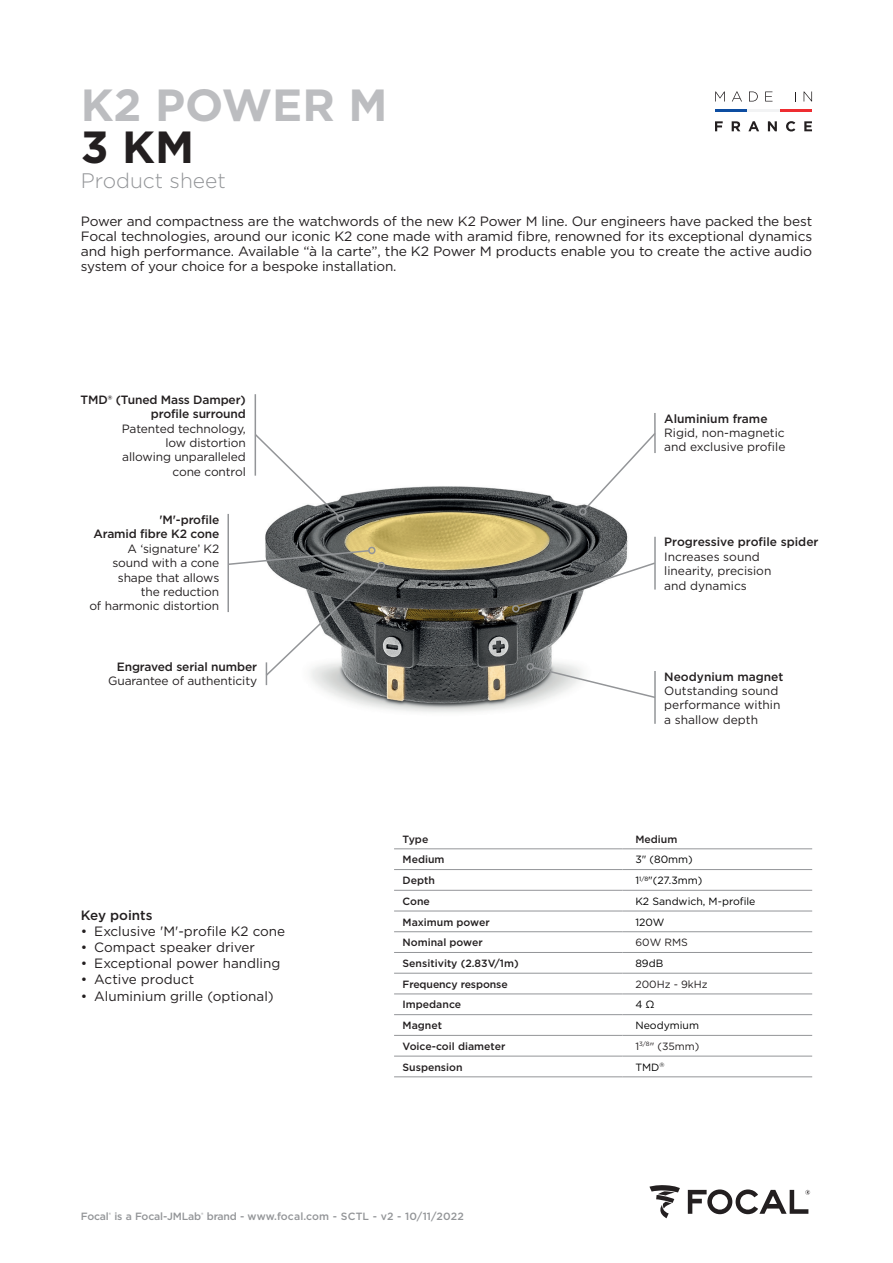
<style>
.page{position:relative;width:893px;height:1263px;background:#fff}
.page>*{position:absolute;margin:0;border:0;box-sizing:border-box;transform-origin:0 0}
.t1{font:700 45px "Gotham";color:#bcbdc0}
.t2{font:700 45px "Gotham";color:#231f20}
.t3{font:300 21px "Gotham";color:#939598}
.Chapô{font:13.5px/15px "Gotham";color:#231f20;text-align:justify}
.t4{font:500 13.5px "Gotham";color:#231f20}
.Point_gauche{font:12px/14.4px "Gotham";letter-spacing:-.01em;color:#231f20;text-align:right}
.Point_droite{font:12px/14.4px "Gotham";color:#231f20}
.Point_gauche-2{font:500 12px/14.4px "Gotham";letter-spacing:-.01em;color:#231f20;text-align:right}
.Point_droite-2{font:500 12px "Gotham";color:#231f20}
.t5{font:500 10.5px "Gotham";color:#231f20}
.t6{font:10.5px "Gotham";color:#010101}
.Normal_e{font:500 10.5px "Gotham";letter-spacing:-.01em;color:#939598}
.t7{font:10.5px "Gotham";color:#231f20}
</style>
<div class="page">
<img style="left:254px;top:394px;width:402px;height:319px">
<hr style="left:255px;top:394px;width:1px;height:82px;background:#939598">
<svg style="left:254px;top:433px;width:87px;height:85px"></svg>
<div style="left:337px;top:515px;width:7px;height:7px;border:2px solid #939598;border-radius:50%"></div>
<hr style="left:227px;top:514px;width:2px;height:98px;background:#939598">
<div style="left:368px;top:547px;width:8px;height:7px;border:2px solid #939598;border-radius:50%"></div>
<svg style="left:227px;top:549px;width:159px;height:136px"></svg>
<hr style="left:654px;top:537px;width:2px;height:53px;background:#939598">
<svg style="left:517px;top:561px;width:139px;height:49px"></svg>
<div style="left:512px;top:605px;width:8px;height:7px;border:2px solid #939598;border-radius:50%"></div>
<hr style="left:654px;top:671px;width:2px;height:53px;background:#939598">
<svg style="left:531px;top:666px;width:125px;height:33px"></svg>
<div style="left:526px;top:663px;width:8px;height:7px;border:2px solid #939598;border-radius:50%"></div>
<hr style="left:654px;top:413px;width:2px;height:40px;background:#939598">
<svg style="left:583px;top:432px;width:73px;height:79px"></svg>
<div style="left:579px;top:508px;width:8px;height:7px;border:2px solid #939598;border-radius:50%"></div>
<svg style="left:649px;top:1185px;width:31px;height:33px"></svg>
<svg style="left:688px;top:1189px;width:122px;height:25px"></svg>
<svg style="left:394px;top:849px;width:418px;height:207px"></svg>
<hr style="left:394px;top:1056px;width:229px;height:1px;background:#939598">
<hr style="left:623px;top:1056px;width:189px;height:1px;background:#939598">
<hr style="left:394px;top:1076px;width:229px;height:1px;background:#939598">
<hr style="left:623px;top:1076px;width:189px;height:1px;background:#939598">
<hr style="left:394px;top:848px;width:229px;height:1px;background:#939598">
<hr style="left:623px;top:848px;width:189px;height:1px;background:#939598">
<hr style="left:394px;top:869px;width:229px;height:1px;background:#939598">
<hr style="left:623px;top:869px;width:189px;height:1px;background:#939598">
<hr style="left:394px;top:890px;width:229px;height:1px;background:#939598">
<hr style="left:623px;top:890px;width:189px;height:1px;background:#939598">
<hr style="left:394px;top:911px;width:229px;height:1px;background:#939598">
<hr style="left:394px;top:931px;width:229px;height:1px;background:#939598">
<hr style="left:623px;top:911px;width:189px;height:1px;background:#939598">
<hr style="left:623px;top:931px;width:189px;height:1px;background:#939598">
<hr style="left:394px;top:952px;width:229px;height:1px;background:#939598">
<hr style="left:623px;top:952px;width:189px;height:1px;background:#939598">
<hr style="left:394px;top:973px;width:229px;height:1px;background:#939598">
<hr style="left:623px;top:973px;width:189px;height:1px;background:#939598">
<hr style="left:394px;top:994px;width:229px;height:1px;background:#939598">
<hr style="left:623px;top:994px;width:189px;height:1px;background:#939598">
<hr style="left:394px;top:1014px;width:229px;height:1px;background:#939598">
<hr style="left:394px;top:1035px;width:229px;height:1px;background:#939598">
<hr style="left:623px;top:1014px;width:189px;height:1px;background:#939598">
<hr style="left:623px;top:1035px;width:189px;height:1px;background:#939598">
<svg style="left:715px;top:92px;width:10px;height:9px"></svg>
<svg style="left:732px;top:91px;width:10px;height:10px"></svg>
<svg style="left:749px;top:92px;width:9px;height:9px"></svg>
<svg style="left:765px;top:92px;width:7px;height:9px"></svg>
<svg style="left:804px;top:92px;width:8px;height:9px"></svg>
<svg style="left:715px;top:121px;width:8px;height:10px"></svg>
<svg style="left:732px;top:121px;width:8px;height:10px"></svg>
<svg style="left:748px;top:121px;width:11px;height:10px"></svg>
<svg style="left:768px;top:121px;width:9px;height:10px"></svg>
<svg style="left:786px;top:121px;width:9px;height:10px"></svg>
<svg style="left:804px;top:121px;width:8px;height:10px"></svg>
<hr style="left:715px;top:109px;width:32px;height:3px;background:#0d4da1">
<hr style="left:780px;top:109px;width:32px;height:3px;background:#ee2d31">
<hr style="left:747px;top:109px;width:33px;height:3px;background:#f2f3f4">
<p class="t1" style="left:81px;top:75px;width:308px">K2 POWER M</p>
<p class="t2" style="left:81px;top:117px;width:115px">3 KM</p>
<p class="t3" style="left:81px;top:168px;width:147px">Product sheet</p>
<p class="Chapô" style="left:81px;top:214px;width:733px">Power and compactness are the watchwords of the new K2 Power M line. Our engineers have packed the best Focal technologies, around our iconic K2 cone made with aramid fibre, renowned for its exceptional dynamics and high performance. Available “à la carte”, the K2 Power M products enable you to create the active audio system of your choice for a bespoke installation.</p>
<p class="Point_gauche-2" style="left:81px;top:392px;width:167px">TMD® (Tuned Mass Damper) profile surround</p>
<p class="Point_gauche" style="left:122px;top:421px;width:126px">Patented technology,</p>
<p class="Point_gauche" style="left:166px;top:435px;width:82px">low distortion</p>
<p class="Point_gauche" style="left:122px;top:450px;width:125px">allowing unparalleled</p>
<p class="Point_gauche" style="left:173px;top:464px;width:75px">cone control</p>
<p class="Point_gauche-2" style="left:93px;top:512px;width:127px">'M'-profile<br>Aramid fibre K2 cone</p>
<p class="Point_gauche" style="left:128px;top:541px;width:93px">A ‘signature’ K2</p>
<p class="Point_gauche" style="left:112px;top:555px;width:108px">sound with a cone</p>
<p class="Point_gauche" style="left:118px;top:570px;width:103px">shape that allows</p>
<p class="Point_gauche" style="left:89px;top:584px;width:131px">the reduction<br>of harmonic distortion</p>
<p class="Point_gauche-2" style="left:117px;top:659px;width:142px">Engraved serial number</p>
<p class="Point_gauche" style="left:108px;top:674px;width:151px">Guarantee of authenticity</p>
<p class="t4" style="left:81px;top:906px;width:73px">Key points</p>
<p class="Chapô" style="left:81px;top:923px;width:206px">• Exclusive 'M'-profile K2 cone</p>
<p class="Chapô" style="left:81px;top:939px;width:176px">• Compact speaker driver</p>
<p class="Chapô" style="left:81px;top:956px;width:201px">• Exceptional power handling</p>
<p class="Chapô" style="left:81px;top:972px;width:115px">• Active product</p>
<p class="Chapô" style="left:81px;top:988px;width:194px">• Aluminium grille (optional)</p>
<p class="Point_droite-2" style="left:664px;top:410px;width:105px">Aluminium frame</p>
<p class="Point_droite" style="left:664px;top:425px;width:123px">Rigid, non-magnetic and exclusive profile</p>
<p class="Point_droite-2" style="left:664px;top:534px;width:156px">Progressive profile spider</p>
<p class="Point_droite" style="left:664px;top:549px;width:109px">Increases sound linearity, precision and dynamics</p>
<p class="Point_droite-2" style="left:664px;top:668px;width:121px">Neodynium magnet</p>
<p class="Point_droite" style="left:664px;top:683px;width:118px">Outstanding sound performance within a shallow depth</p>
<p class="t5" style="left:403px;top:832px;width:27px">Type</p>
<p class="t5" style="left:635px;top:832px;width:43px">Medium</p>
<p class="t5" style="left:403px;top:853px;width:43px">Medium</p>
<p class="t6" style="left:635px;top:853px;width:59px">3" (80mm)</p>
<p class="t5" style="left:403px;top:873px;width:34px">Depth</p>
<p class="t6" style="left:635px;top:874px;width:68px">1<sup>1/8</sup>"(27.3mm)</p>
<p class="t5" style="left:403px;top:894px;width:29px">Cone</p>
<p class="t6" style="left:635px;top:894px;width:121px">K2 Sandwich, M-profile</p>
<p class="t5" style="left:403px;top:915px;width:89px">Maximum power</p>
<p class="t6" style="left:635px;top:915px;width:31px">120W</p>
<p class="t5" style="left:403px;top:936px;width:82px">Nominal power</p>
<p class="t7" style="left:635px;top:936px;width:54px">60W RMS</p>
<p class="t5" style="left:403px;top:956px;width:118px">Sensitivity (2.83V/1m)</p>
<p class="t6" style="left:635px;top:956px;width:29px">89dB</p>
<p class="t5" style="left:403px;top:977px;width:107px">Frequency response</p>
<p class="t7" style="left:635px;top:977px;width:74px">200Hz - 9kHz</p>
<p class="t5" style="left:403px;top:998px;width:60px">Impedance</p>
<p class="t6" style="left:635px;top:998px;width:21px">4 Ώ</p>
<p class="t5" style="left:403px;top:1019px;width:41px">Magnet</p>
<p class="t6" style="left:635px;top:1019px;width:65px">Neodymium</p>
<p class="t5" style="left:403px;top:1039px;width:104px">Voice-coil diameter</p>
<p class="t7" style="left:635px;top:1039px;width:65px">1<sup>3/8</sup>" (35mm)</p>
<p class="t5" style="left:403px;top:1060px;width:62px">Suspension</p>
<p class="t6" style="left:635px;top:1060px;width:31px">TMD<sup>®</sup></p>
<p class="Normal_e" style="left:81px;top:1210px;width:384px">Focal<sup>®</sup> is a Focal-JMLab<sup>®</sup> brand - www.focal.com - SCTL - v2 - 10/11/2022</p>
</div>
